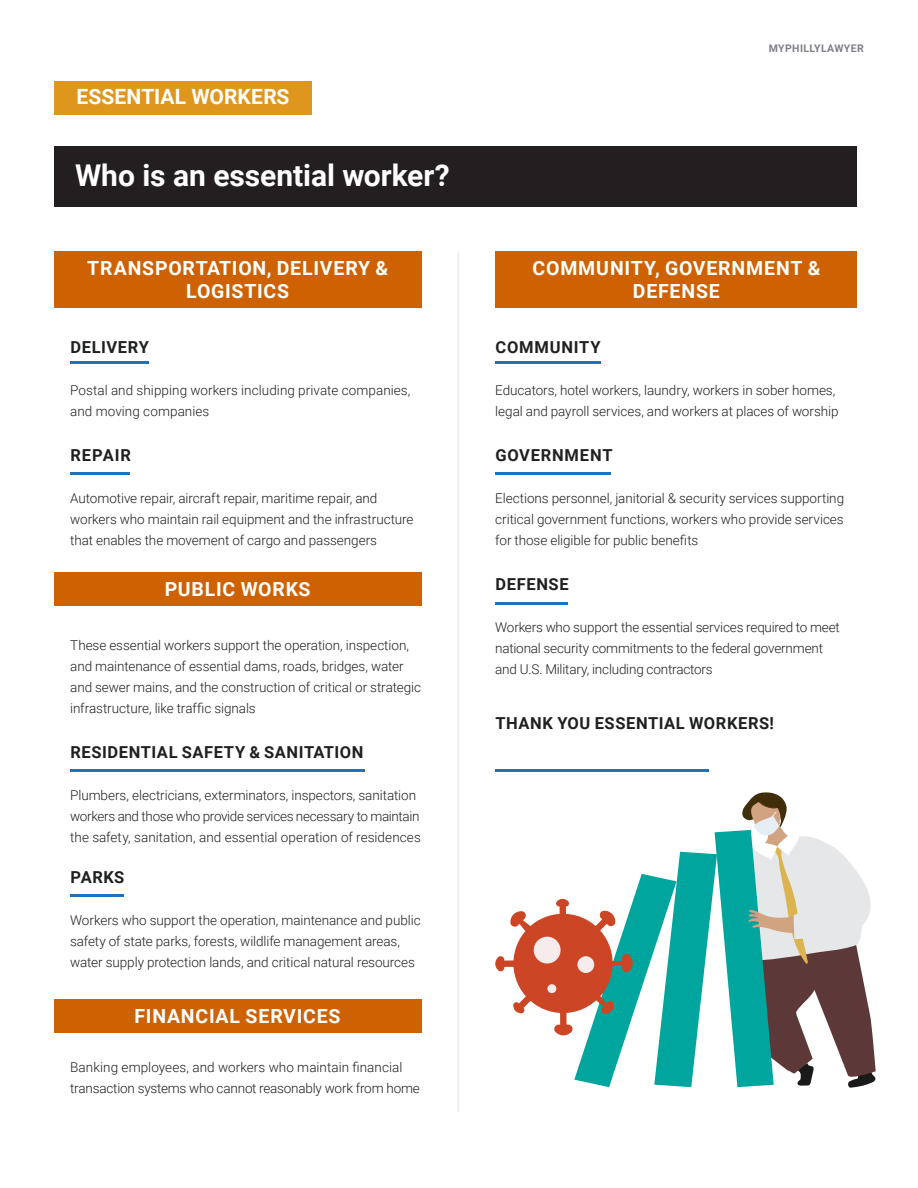
<style>
.page{position:relative;width:918px;height:1188px;background:#fff}
.page>*{position:absolute;margin:0;border:0;box-sizing:border-box;transform-origin:0 0}
.t1{font:700 30px "Roboto";letter-spacing:-.005em;color:#fff}
.t2{font:700 21px "Roboto";letter-spacing:.005em;color:#fff}
.t3{font:700 19.5px/23.4px "Roboto";letter-spacing:.04em;color:#fff;text-align:center}
.t4{font:700 16.5px "Roboto";letter-spacing:.035em;color:#1f2020}
.t5{font:300 13.5px/21px "Roboto";letter-spacing:-.005em;color:#1f2020}
.t6{font:700 10.5px "Roboto";letter-spacing:.035em;color:#818087}
</style>
<div class="page">
<div style="left:54px;top:146px;width:802px;height:61px;background:#231f20"></div>
<div style="left:54px;top:81px;width:258px;height:33px;background:#de971c"></div>
<div style="left:54px;top:251px;width:367px;height:57px;background:#ce6202"></div>
<div style="left:54px;top:573px;width:367px;height:33px;background:#ce6202"></div>
<div style="left:495px;top:251px;width:361px;height:57px;background:#ce6202"></div>
<hr style="left:458px;top:251px;width:1px;height:861px;background:#ebebec">
<hr style="left:70px;top:361px;width:79px;height:3px;background:#1f72ba">
<hr style="left:495px;top:361px;width:106px;height:3px;background:#1f72ba">
<hr style="left:495px;top:472px;width:116px;height:2px;background:#1f72ba">
<hr style="left:495px;top:602px;width:73px;height:3px;background:#1f72ba">
<hr style="left:70px;top:769px;width:295px;height:3px;background:#1f72ba">
<hr style="left:70px;top:472px;width:59px;height:3px;background:#1f72ba">
<div style="left:54px;top:999px;width:367px;height:34px;background:#ce6202"></div>
<div style="left:503px;top:960px;width:31px;height:7px;background:#cc4524"></div>
<svg style="left:495px;top:956px;width:9px;height:16px"></svg>
<svg style="left:513px;top:996px;width:32px;height:17px"></svg>
<svg style="left:510px;top:911px;width:36px;height:25px"></svg>
<div style="left:513px;top:914px;width:100px;height:99px;background:#cc4524;border-radius:50%"></div>
<div style="left:547px;top:984px;width:9px;height:9px;background:#f7ebeb;border-radius:50%"></div>
<div style="left:534px;top:937px;width:27px;height:27px;background:#f7ebeb;border-radius:50%"></div>
<svg style="left:553px;top:792px;width:323px;height:296px"></svg>
<hr style="left:495px;top:769px;width:214px;height:3px;background:#1f72ba">
<hr style="left:71px;top:894px;width:53px;height:2px;background:#1f72ba">
<p class="t2" style="left:76px;top:82px;width:215px">ESSENTIAL WORKERS</p>
<p class="t1" style="left:75px;top:154px;width:376px">Who is an essential worker?</p>
<p class="t3" style="left:87px;top:256px;width:302px">TRANSPORTATION, DELIVERY &amp;<br>LOGISTICS</p>
<p class="t4" style="left:70px;top:335px;width:80px">DELIVERY</p>
<p class="t5" style="left:70px;top:379px;width:342px">Postal and shipping workers including private companies, and moving companies</p>
<p class="t4" style="left:70px;top:443px;width:62px">REPAIR</p>
<p class="t5" style="left:70px;top:487px;width:345px">Automotive repair, aircraft repair, maritime repair, and workers who maintain rail equipment and the infrastructure that enables the movement of cargo and passengers</p>
<p class="t3" style="left:165px;top:577px;width:147px">PUBLIC WORKS</p>
<p class="t5" style="left:70px;top:634px;width:352px">These essential workers support the operation, inspection, and maintenance of essential dams, roads, bridges, water and sewer mains, and the construction of critical or strategic infrastructure, like traffic signals</p>
<p class="t4" style="left:70px;top:740px;width:294px">RESIDENTIAL SAFETY &amp; SANITATION</p>
<p class="t5" style="left:70px;top:784px;width:352px">Plumbers, electricians, exterminators, inspectors, sanitation workers and those who provide services necessary to maintain the safety, sanitation, and essential operation of residences</p>
<p class="t4" style="left:70px;top:865px;width:55px">PARKS</p>
<p class="t5" style="left:70px;top:909px;width:352px">Workers who support the operation, maintenance and public safety of state parks, forests, wildlife management areas, water supply protection lands, and critical natural resources</p>
<p class="t3" style="left:135px;top:1003px;width:207px">FINANCIAL SERVICES</p>
<p class="t5" style="left:70px;top:1056px;width:351px">Banking employees, and workers who maintain financial transaction systems who cannot reasonably work from home</p>
<p class="t6" style="left:769px;top:40px;width:97px">MYPHILLYLAWYER</p>
<p class="t3" style="left:533px;top:256px;width:289px">COMMUNITY, GOVERNMENT &amp;<br>DEFENSE</p>
<p class="t4" style="left:496px;top:335px;width:107px">COMMUNITY</p>
<p class="t5" style="left:495px;top:379px;width:345px">Educators, hotel workers, laundry, workers in sober homes, legal and payroll services, and workers at places of worship</p>
<p class="t4" style="left:496px;top:443px;width:119px">GOVERNMENT</p>
<p class="t5" style="left:495px;top:487px;width:350px;text-align:justify">Elections personnel, janitorial &amp; security services supporting critical government functions, workers who provide services for those eligible for public benefits</p>
<p class="t4" style="left:496px;top:572px;width:75px">DEFENSE</p>
<p class="t5" style="left:495px;top:616px;width:346px">Workers who support the essential services required to meet national security commitments to the federal government and U.S. Military, including contractors</p>
<p class="t4" style="left:496px;top:712px;width:280px">THANK YOU ESSENTIAL WORKERS!</p>
</div>
